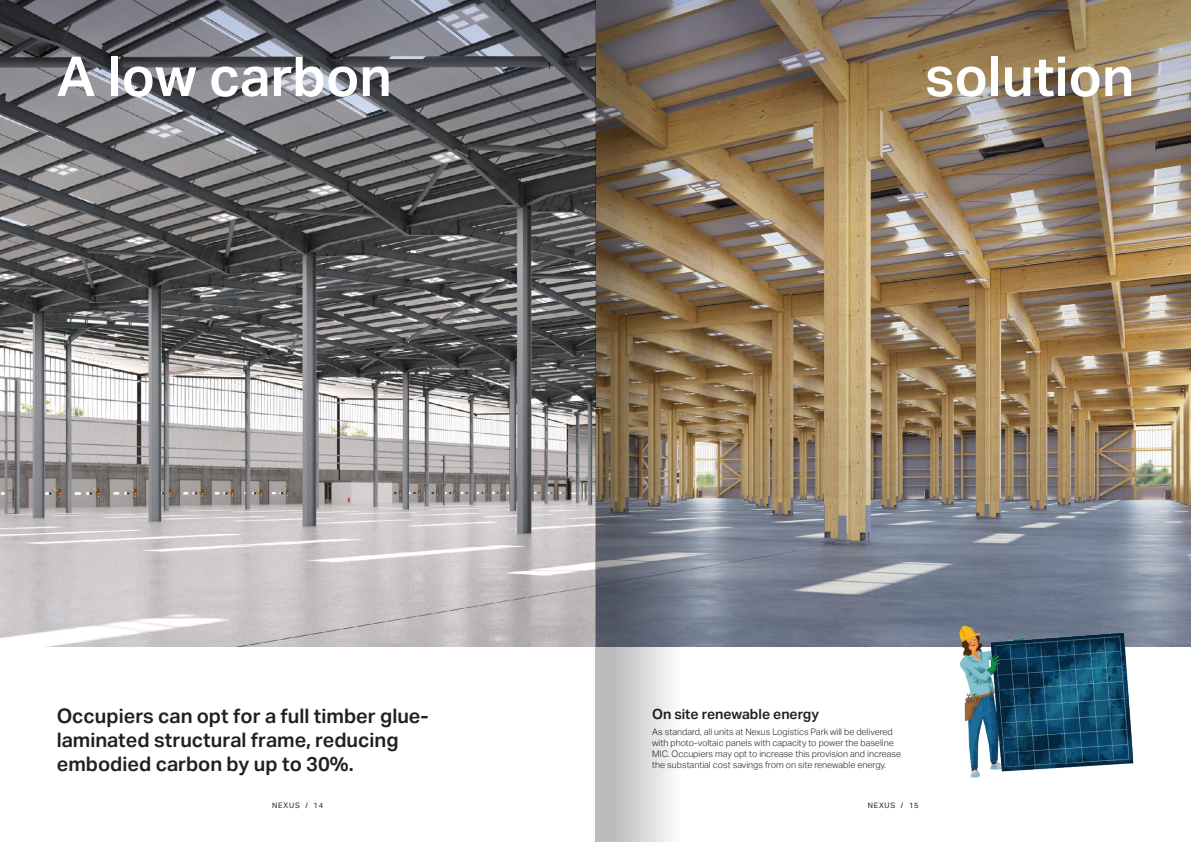
<style>
.page{position:relative;width:1191px;height:842px;background:#fff}
.page>*{position:absolute;margin:0;border:0;box-sizing:border-box;transform-origin:0 0}
.t1{font:600 55px "Aktiv Grotesk";color:#fff}
.Bold_intro_-_BM{font:600 20px/24px "Aktiv Grotesk";color:#231f20}
.Bold_intro_-_BM-2{font:600 14px "Aktiv Grotesk";color:#231f20}
.Body_-_BM{font:300 9px/10.8px "Aktiv Grotesk";color:#231f20}
.t2{font:7.5px "Aktiv Grotesk";letter-spacing:.1em;color:#231f20}
</style>
<div class="page">
<img style="left:0;top:236px;width:1191px;height:410px">
<svg style="left:0;top:0;width:1191px;height:236px;background:#797067"></svg>
<img style="left:938px;top:609px;width:216px;height:169px">
<svg style="left:595px;top:0;width:85px;height:842px;background:#847b72"></svg>
<p class="t1" style="left:57px;top:45px;width:336px">A low carbon</p>
<p class="t1" style="left:925px;top:45px;width:210px">solution</p>
<p class="Bold_intro_-_BM" style="left:57px;top:704px;width:373px">Occupiers can opt for a full timber glue&shy;laminated structural frame, reducing embodied carbon by up to 30%.</p>
<p class="t2" style="left:272px;top:801px;width:52px">NEXUS / 14</p>
<p class="t2" style="left:867px;top:801px;width:52px">NEXUS / 15</p>
<p class="Bold_intro_-_BM-2" style="left:652px;top:706px;width:168px">On site renewable energy</p>
<p class="Body_-_BM" style="left:652px;top:727px;width:250px">As standard, all units at Nexus Logistics Park will be delivered with photo-voltaic panels with capacity to power the baseline MIC. Occupiers may opt to increase this provision and increase the substantial cost savings from on site renewable energy.</p>
</div>
